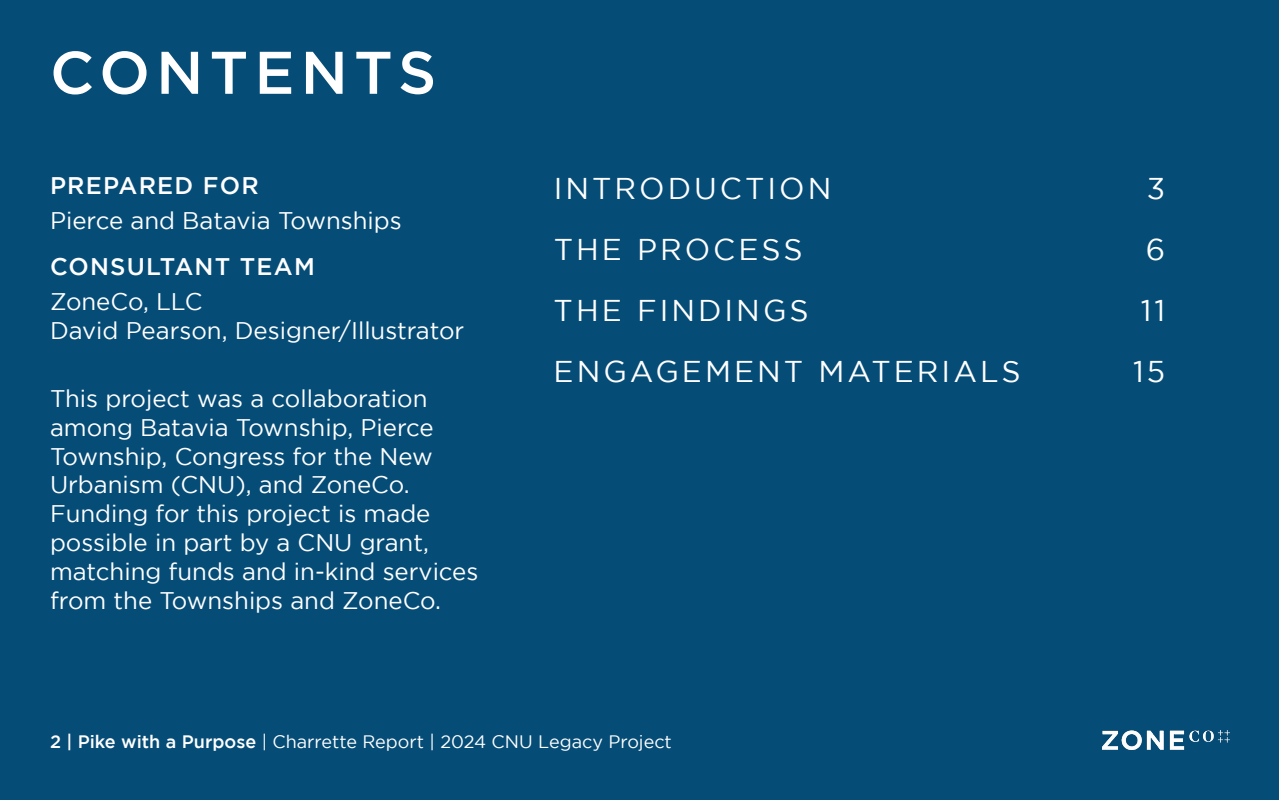
<style>
.page{position:relative;width:1280px;height:800px;background:#054c77}
.page>*{position:absolute;margin:0;border:0;box-sizing:border-box;transform-origin:0 0}
.t1{font:500 60px "Gotham";letter-spacing:.1em;color:#fff}
.t2{font:30px/61.3px "Gotham";letter-spacing:.1em;color:#fff}
.t3{font:24px/28.8px "Gotham";color:#fff}
.t4{font:500 24px "Gotham";letter-spacing:.05em;color:#fff}
.t5{font:18px "Gotham";color:#fff}
.s1{font-weight:500}
</style>
<div class="page">
<img style="left:1102px;top:730px;width:128px;height:20px">
<h1 class="t1" style="left:50px;top:38px;width:388px">CONTENTS</h1>
<p class="t4" style="left:50px;top:172px;width:210px">PREPARED FOR</p>
<p class="t3" style="left:50px;top:206px;width:353px">Pierce and Batavia Townships</p>
<p class="t4" style="left:50px;top:253px;width:266px">CONSULTANT TEAM</p>
<p class="t3" style="left:50px;top:287px;width:416px">ZoneCo, LLC<br>David Pearson, Designer/Illustrator</p>
<p class="t3" style="left:50px;top:384px;width:430px">This project was a collaboration among Batavia Township, Pierce<br>Township, Congress for the New<br>Urbanism (CNU), and ZoneCo.<br>Funding for this project is made possible in part by a CNU grant, matching funds and in-kind services from the Townships and ZoneCo.</p>
<p class="t2" style="left:554px;top:157px;width:279px">INTRODUCTION</p>
<p class="t2" style="left:1146px;top:157px;width:21px">3<br>6</p>
<p class="t2" style="left:554px;top:280px;width:257px">THE FINDINGS</p>
<p class="t2" style="left:1141px;top:280px;width:26px">11</p>
<p class="t2" style="left:554px;top:341px;width:469px">ENGAGEMENT MATERIALS</p>
<p class="t2" style="left:1133px;top:341px;width:34px">15</p>
<p class="t2" style="left:554px;top:218px;width:250px">THE PROCESS</p>
<p class="t5" style="left:50px;top:732px;width:623px"><span class="s1">2 | Pike with a Purpose</span> | Charrette Report | 2024 CNU Legacy Project</p>
</div>
